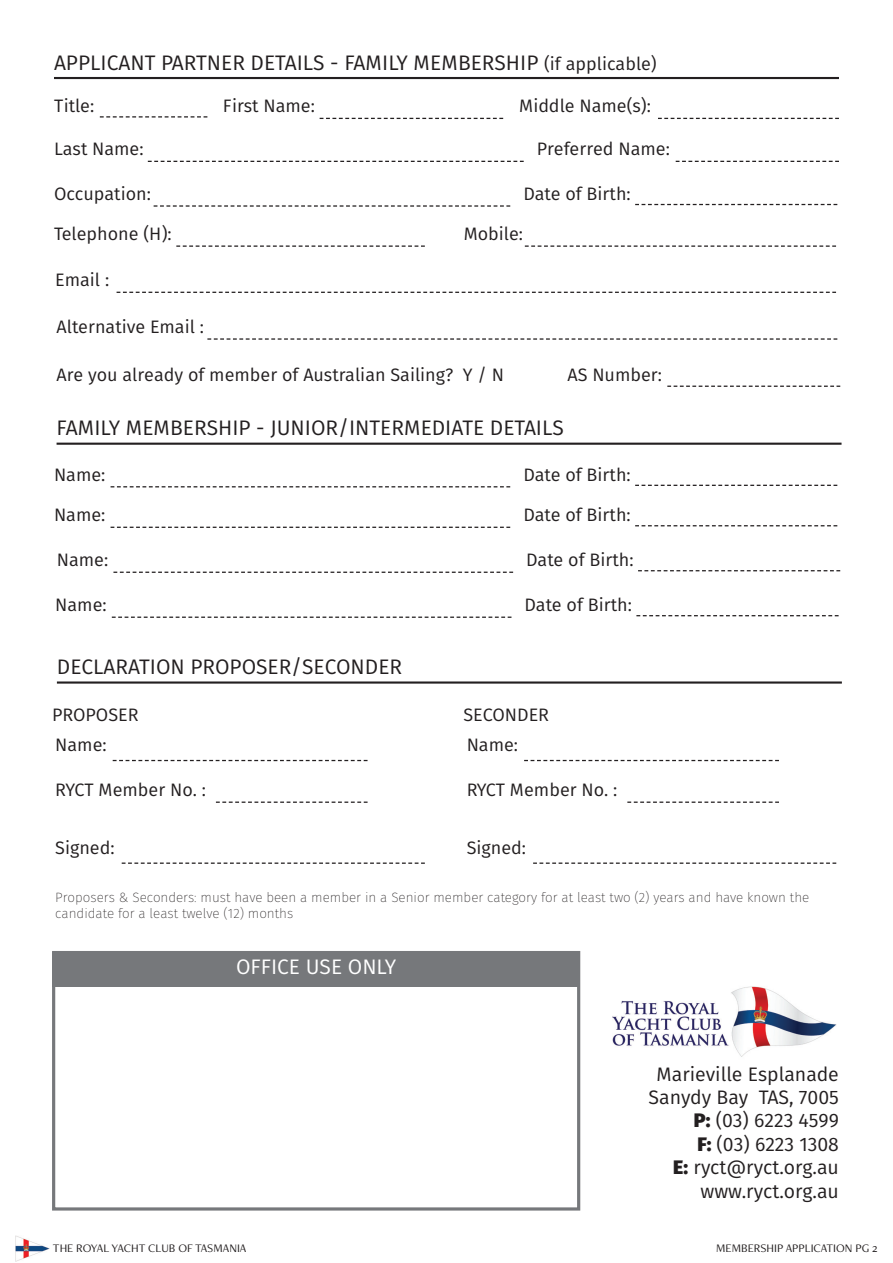
<style>
.page{position:relative;width:893px;height:1263px;background:#fff}
.page>*{position:absolute;margin:0;border:0;box-sizing:border-box;transform-origin:0 0}
.t1{font:21px "Fira Sans";color:#231f20}
.t2{font:21px "Fira Sans";color:#fff}
.t3{font:19.5px "Fira Sans";color:#231f20}
.t4{font:18px "Fira Sans";color:#231f20}
.t5{font:200 13.5px/16.2px "Fira Sans";color:#231f20}
.t6{font:12px "Freight Neo Pro";color:#231f20}
.s1{font-size:18px}
.s2{font-weight:800}
</style>
<div class="page">
<hr style="left:54px;top:77px;width:785px;height:2px;background:#231f20">
<svg style="left:100px;top:116px;width:107px;height:2px"></svg>
<svg style="left:148px;top:161px;width:376px;height:1px"></svg>
<svg style="left:320px;top:118px;width:183px;height:1px"></svg>
<svg style="left:658px;top:118px;width:181px;height:1px"></svg>
<svg style="left:676px;top:161px;width:163px;height:1px"></svg>
<svg style="left:635px;top:204px;width:202px;height:1px"></svg>
<svg style="left:154px;top:205px;width:356px;height:2px"></svg>
<svg style="left:176px;top:245px;width:249px;height:2px"></svg>
<svg style="left:525px;top:245px;width:311px;height:2px"></svg>
<svg style="left:117px;top:292px;width:719px;height:1px"></svg>
<svg style="left:207px;top:338px;width:630px;height:2px"></svg>
<svg style="left:667px;top:386px;width:173px;height:1px"></svg>
<hr style="left:57px;top:443px;width:784px;height:2px;background:#231f20">
<svg style="left:635px;top:485px;width:202px;height:1px"></svg>
<svg style="left:111px;top:486px;width:399px;height:1px"></svg>
<svg style="left:638px;top:570px;width:202px;height:1px"></svg>
<svg style="left:113px;top:572px;width:400px;height:1px"></svg>
<svg style="left:635px;top:525px;width:202px;height:1px"></svg>
<svg style="left:111px;top:527px;width:399px;height:1px"></svg>
<svg style="left:636px;top:615px;width:203px;height:1px"></svg>
<svg style="left:112px;top:616px;width:400px;height:2px"></svg>
<hr style="left:57px;top:681px;width:785px;height:3px;background:#231f20">
<svg style="left:113px;top:760px;width:255px;height:1px"></svg>
<svg style="left:216px;top:801px;width:152px;height:2px"></svg>
<svg style="left:122px;top:862px;width:303px;height:2px"></svg>
<svg style="left:524px;top:760px;width:255px;height:1px"></svg>
<svg style="left:627px;top:801px;width:152px;height:2px"></svg>
<svg style="left:533px;top:862px;width:303px;height:2px"></svg>
<img style="left:612px;top:986px;width:225px;height:71px">
<div style="left:52px;top:952px;width:527px;height:35px;background:#76787b"></div>
<div style="left:52px;top:951px;width:528px;height:259px;border:3px solid #76787b"></div>
<img style="left:15px;top:1235px;width:35px;height:27px">
<p class="t1" style="left:54px;top:48px;width:604px">APPLICANT PARTNER DETAILS - FAMILY MEMBERSHIP <span class="s1">(if applicable)</span></p>
<p class="t4" style="left:54px;top:93px;width:42px">Title:</p>
<p class="t4" style="left:54px;top:136px;width:91px">Last Name:</p>
<p class="t4" style="left:223px;top:93px;width:94px">First Name:</p>
<p class="t4" style="left:519px;top:93px;width:133px">Middle Name(s):</p>
<p class="t4" style="left:537px;top:136px;width:135px">Preferred Name:</p>
<p class="t4" style="left:54px;top:181px;width:98px">Occupation:</p>
<p class="t4" style="left:523px;top:181px;width:109px">Date of Birth:</p>
<p class="t4" style="left:54px;top:221px;width:119px">Telephone (H):</p>
<p class="t4" style="left:464px;top:221px;width:61px">Mobile:</p>
<p class="t4" style="left:55px;top:267px;width:55px">Email :</p>
<p class="t4" style="left:57px;top:314px;width:149px">Alternative Email :</p>
<p class="t4" style="left:57px;top:363px;width:449px">Are you already of member of Australian Sailing? Y / N</p>
<p class="t4" style="left:567px;top:363px;width:96px">AS Number:</p>
<p class="t1" style="left:57px;top:413px;width:509px">FAMILY MEMBERSHIP - JUNIOR/INTERMEDIATE DETAILS</p>
<p class="t4" style="left:54px;top:462px;width:53px">Name:</p>
<p class="t4" style="left:523px;top:462px;width:109px">Date of Birth:</p>
<p class="t4" style="left:54px;top:502px;width:53px">Name:</p>
<p class="t4" style="left:523px;top:502px;width:109px">Date of Birth:</p>
<p class="t4" style="left:57px;top:547px;width:53px">Name:</p>
<p class="t4" style="left:526px;top:547px;width:109px">Date of Birth:</p>
<p class="t4" style="left:55px;top:592px;width:53px">Name:</p>
<p class="t4" style="left:525px;top:592px;width:109px">Date of Birth:</p>
<p class="t1" style="left:57px;top:652px;width:347px">DECLARATION PROPOSER/SECONDER</p>
<p class="t4" style="left:52px;top:702px;width:88px">PROPOSER</p>
<p class="t4" style="left:55px;top:732px;width:53px">Name:</p>
<p class="t4" style="left:55px;top:777px;width:152px">RYCT Member No. :</p>
<p class="t4" style="left:463px;top:702px;width:87px">SECONDER</p>
<p class="t4" style="left:467px;top:732px;width:53px">Name:</p>
<p class="t4" style="left:467px;top:777px;width:152px">RYCT Member No. :</p>
<p class="t4" style="left:55px;top:835px;width:61px">Signed:</p>
<p class="t5" style="left:55px;top:889px;width:756px">Proposers &amp; Seconders: must have been a member in a Senior member category for at least two (2) years and have known the candidate for a least twelve (12) months</p>
<p class="t4" style="left:467px;top:835px;width:61px">Signed:</p>
<p class="t2" style="left:236px;top:952px;width:162px">OFFICE USE ONLY</p>
<p class="t3" style="left:656px;top:1060px;width:184px">Marieville Esplanade</p>
<p class="t3" style="left:649px;top:1083px;width:192px">Sanydy Bay TAS, 7005</p>
<p class="t3" style="left:694px;top:1107px;width:147px"><span class="s2">P:</span> (03) 6223 4599</p>
<p class="t3" style="left:698px;top:1130px;width:143px"><span class="s2">F:</span> (03) 6223 1308</p>
<p class="t3" style="left:673px;top:1154px;width:167px"><span class="s2">E:</span> ryct@ryct.org.au</p>
<p class="t3" style="left:700px;top:1177px;width:140px">www.ryct.org.au</p>
<p class="t6" style="left:53px;top:1239px;width:195px">THE ROYAL YACHT CLUB OF TASMANIA</p>
<p class="t6" style="left:716px;top:1239px;width:163px">MEMBERSHIP APPLICATION PG 2</p>
</div>
